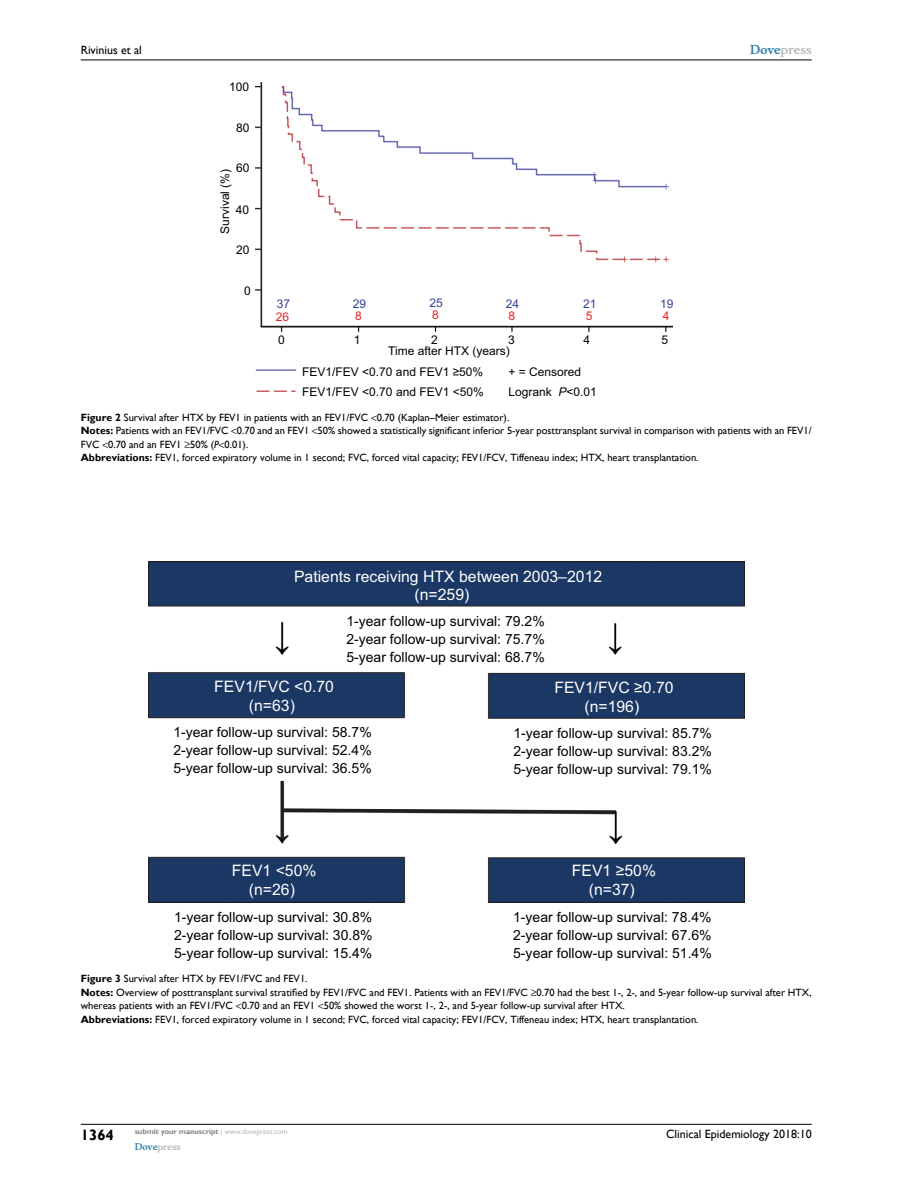
<style>
.page{position:relative;width:918px;height:1188px;background:#fff}
.page>*{position:absolute;margin:0;border:0;box-sizing:border-box;transform-origin:0 0}
.t1{font:15.75px/18.9px "Arial";color:#fff;text-align:center}
.t2{font:700 15px "Gill Sans";color:#000}
.t3{font:13.95px/18px "Arial";color:#000;text-align:justify}
.t4{font:12px/20.5px "Arial";color:#010101}
.t5{font:12px "Gill Sans";color:#000}
.t6{font:12px "Arial";color:#33419a}
.t7{font:700 12px "Musee";color:#b8babc}
.t8{font:12px "Arial";color:#ea1d25}
.t9{font:10.5px/13.5px "Gill Sans";color:#000}
.t10{font:700 9px "Musee";color:#b8babc}
.t11{font:700 7.5px "Gill Sans";color:#808285}
.s1{font-style:italic}
.s2{color:#3785ad}
.s3{font-weight:700}
.s4{font-weight:400;color:#b8babc}
</style>
<div class="page">
<hr style="left:81px;top:1124px;width:731px;height:1px;background:#000">
<hr style="left:81px;top:60px;width:731px;height:1px;background:#000">
<img style="left:255px;top:83px;width:418px;height:309px">
<img style="left:148px;top:562px;width:596px;height:340px">
<p class="t5" style="left:81px;top:43px;width:63px">Rivinius et al</p>
<p class="t4" style="left:229px;top:77px;width:22px">100</p>
<p class="t4" style="left:236px;top:118px;width:15px">80</p>
<p class="t4" style="left:236px;top:158px;width:15px">60</p>
<p class="t4" style="left:236px;top:199px;width:15px">40</p>
<p class="t4" style="left:215px;top:234px;width:66px;rotate:-90deg">Survival (%)</p>
<p class="t4" style="left:236px;top:239px;width:15px">20</p>
<p class="t4" style="left:244px;top:281px;width:8px">0</p>
<p class="t6" style="left:277px;top:296px;width:15px">37</p>
<p class="t8" style="left:276px;top:308px;width:15px">26</p>
<p class="t6" style="left:353px;top:295px;width:15px">29</p>
<p class="t8" style="left:355px;top:307px;width:8px">8</p>
<p class="t6" style="left:430px;top:294px;width:15px">25</p>
<p class="t8" style="left:432px;top:306px;width:8px">8</p>
<p class="t8" style="left:508px;top:308px;width:8px">8</p>
<p class="t6" style="left:506px;top:296px;width:15px">24</p>
<p class="t6" style="left:583px;top:296px;width:15px">21</p>
<p class="t8" style="left:586px;top:308px;width:8px">5</p>
<p class="t4" style="left:278px;top:330px;width:8px">0</p>
<p class="t4" style="left:354px;top:330px;width:8px">1</p>
<p class="t4" style="left:431px;top:330px;width:8px">2</p>
<p class="t4" style="left:508px;top:330px;width:8px">3</p>
<p class="t4" style="left:584px;top:330px;width:8px">4</p>
<p class="t4" style="left:302px;top:340px;width:209px;text-indent:86px">Time after HTX (years)<br>FEV1/FEV &lt;0.70 and FEV1 ≥50%<br>FEV1/FEV &lt;0.70 and FEV1 &lt;50%</p>
<p class="t4" style="left:508px;top:362px;width:90px;line-height:20px">+ = Censored<br>Logrank <span class="s1">P</span>&lt;0.01</p>
<p class="t6" style="left:660px;top:296px;width:15px">19</p>
<p class="t8" style="left:663px;top:308px;width:8px">4</p>
<p class="t4" style="left:662px;top:330px;width:8px">5</p>
<p class="t7" style="left:750px;top:43px;width:63px"><span class="s2">Dove</span>press</p>
<p class="t9" style="left:81px;top:410px;width:732px"><span class="s3">Figure 2</span> Survival after HTX by FEV1 in patients with an FEV1/FVC 0.70 (Kaplan–Meier estimator).<br><span class="s3">Notes:</span> Patients with an FEV1/FVC 0.70 and an FEV1 50% showed a statistically significant inferior 5-year posttransplant survival in comparison with patients with an FEV1/ FVC 0.70 and an FEV1 ≥50% (<span class="s1">P</span> 0.01).<br><span class="s3">Abbreviations:</span> FEV1, forced expiratory volume in 1 second; FVC, forced vital capacity; FEV1/FCV, Tiffeneau index; HTX, heart transplantation.</p>
<h1 class="t1" style="left:414px;top:566px;width:189px;text-align:left;text-indent:-120px">Patients receiving HTX between 2003–2012 (n=259)</h1>
<h3 class="t3" style="left:346px;top:612px;width:200px">1-year follow-up survival: 79.2% 2-year follow-up survival: 75.7% 5-year follow-up survival: 68.7%</h3>
<h1 class="t1" style="left:214px;top:677px;width:121px">FEV1/FVC &lt;0.70 (n=63)</h1>
<h1 class="t1" style="left:554px;top:678px;width:121px">FEV1/FVC ≥0.70 (n=196)</h1>
<h3 class="t3" style="left:173px;top:723px;width:200px">1-year follow-up survival: 58.7% 2-year follow-up survival: 52.4% 5-year follow-up survival: 36.5%</h3>
<h3 class="t3" style="left:514px;top:724px;width:200px">1-year follow-up survival: 85.7% 2-year follow-up survival: 83.2% 5-year follow-up survival: 79.1%</h3>
<h1 class="t1" style="left:232px;top:861px;width:86px">FEV1 &lt;50% (n=26)</h1>
<h3 class="t3" style="left:174px;top:908px;width:200px">1-year follow-up survival: 30.8% 2-year follow-up survival: 30.8% 5-year follow-up survival: 15.4%</h3>
<h1 class="t1" style="left:572px;top:861px;width:86px">FEV1 ≥50% (n=37)</h1>
<h3 class="t3" style="left:513px;top:908px;width:200px">1-year follow-up survival: 78.4% 2-year follow-up survival: 67.6% 5-year follow-up survival: 51.4%</h3>
<p class="t9" style="left:81px;top:972px;width:732px"><span class="s3">Figure 3</span> Survival after HTX by FEV1/FVC and FEV1.<br><span class="s3">Notes:</span> Overview of posttransplant survival stratified by FEV1/FVC and FEV1. Patients with an FEV1/FVC ≥0.70 had the best 1-, 2-, and 5-year follow-up survival after HTX, whereas patients with an FEV1/FVC 0.70 and an FEV1 50% showed the worst 1-, 2-, and 5-year follow-up survival after HTX.<br><span class="s3">Abbreviations:</span> FEV1, forced expiratory volume in 1 second; FVC, forced vital capacity; FEV1/FCV, Tiffeneau index; HTX, heart transplantation.</p>
<h2 class="t2" style="left:81px;top:1126px;width:35px">1364</h2>
<p class="t11" style="left:135px;top:1127px;width:154px">submit your manuscript <span class="s4">| www.dovepress.com</span></p>
<p class="t10" style="left:135px;top:1141px;width:48px"><span class="s2">Dove</span>press</p>
<p class="t5" style="left:666px;top:1127px;width:147px">Clinical Epidemiology 2018:10</p>
</div>
